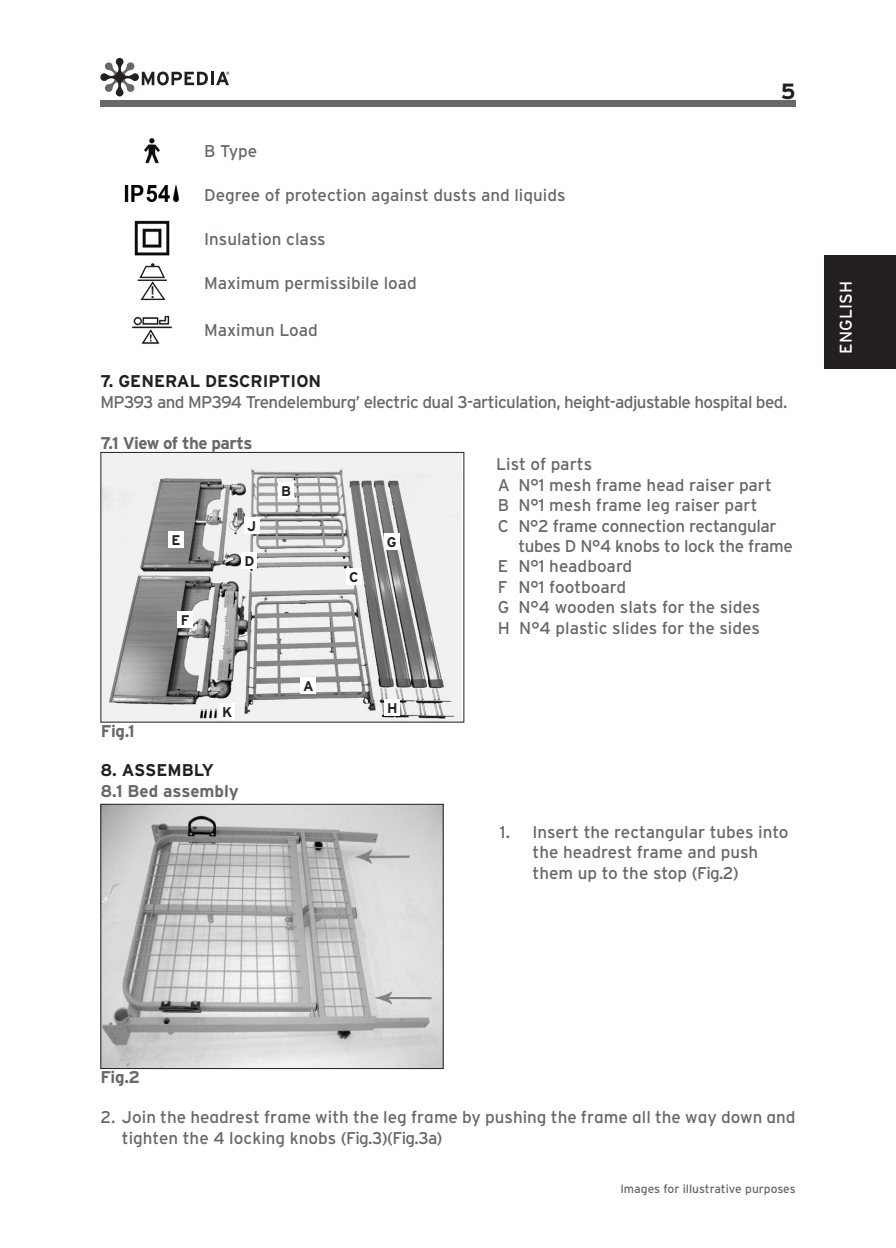
<style>
.page{position:relative;width:896px;height:1248px;background:#fff}
.page>*{position:absolute;margin:0;border:0;box-sizing:border-box;transform-origin:0 0}
.t1{font:700 22px "Interstate";color:#231f20}
.t2{font:17.4px "Myriad Pro";color:#231f20;scale:1.1 1}
.testo{font:17px/20.4px "Interstate";color:#65696a}
.testo-2{font:17px "Interstate";letter-spacing:-.035em;color:#65696a}
.testo-3{font:17px "Interstate";letter-spacing:-.02em;color:#65696a}
.PARAGRAFI{font:700 17px "Interstate";color:#231f20}
.Sottoparagrafi{font:700 17px "Interstate";letter-spacing:-.02em;color:#65696a}
.Sottoparagrafi-2{font:700 17px "Interstate";color:#65696a}
.t3{font:17px "Interstate";letter-spacing:.005em;color:#fff}
.t4{font:700 14px "Interstate";color:#231f20}
.t5{font:12px "Interstate";color:#65696a}
</style>
<div class="page">
<div style="left:100px;top:100px;width:695px;height:7px;background:#65696a"></div>
<svg style="left:100px;top:58px;width:129px;height:38px"></svg>
<div style="left:824px;top:255px;width:72px;height:114px;background:#231f20"></div>
<img style="left:144px;top:138px;width:16px;height:26px">
<img style="left:124px;top:186px;width:56px;height:16px">
<img style="left:134px;top:220px;width:36px;height:36px">
<svg style="left:137px;top:263px;width:30px;height:38px"></svg>
<img style="left:131px;top:315px;width:42px;height:29px">
<img style="left:102px;top:454px;width:360px;height:266px">
<div style="left:300px;top:677px;width:16px;height:16px;background:#fff"></div>
<div style="left:278px;top:482px;width:16px;height:16px;background:#fff"></div>
<div style="left:346px;top:567px;width:16px;height:17px;background:#fff"></div>
<div style="left:241px;top:552px;width:16px;height:16px;background:#fff"></div>
<div style="left:244px;top:517px;width:16px;height:17px;background:#fff"></div>
<div style="left:177px;top:611px;width:16px;height:16px;background:#fff"></div>
<div style="left:384px;top:533px;width:16px;height:17px;background:#fff"></div>
<div style="left:384px;top:698px;width:16px;height:17px;background:#fff"></div>
<div style="left:168px;top:531px;width:16px;height:17px;background:#fff"></div>
<div style="left:219px;top:703px;width:16px;height:16px;background:#fff"></div>
<img style="left:102px;top:805px;width:340px;height:261px">
<div style="left:100px;top:803px;width:344px;height:265px;border:1px solid #231f20"></div>
<p class="testo" style="left:204px;top:141px;width:55px">B Type</p>
<p class="testo" style="left:204px;top:185px;width:363px">Degree of protection against dusts and liquids</p>
<p class="testo" style="left:204px;top:228px;width:123px">Insulation class</p>
<p class="t1" style="left:781px;top:79px;width:16px">5</p>
<p class="testo" style="left:204px;top:272px;width:214px">Maximum permissibile load</p>
<p class="testo" style="left:204px;top:319px;width:115px">Maximun Load</p>
<p class="PARAGRAFI" style="left:100px;top:372px;width:222px">7. GENERAL DESCRIPTION</p>
<p class="testo-2" style="left:100px;top:392px;width:688px">MP393 and MP394 Trendelemburg’ electric dual 3-articulation, height-adjustable hospital bed.</p>
<p class="Sottoparagrafi" style="left:100px;top:433px;width:154px">7.1 View of the parts</p>
<p class="t2" style="left:151px;top:281px;width:6px">!</p>
<p class="Sottoparagrafi" style="left:101px;top:721px;width:35px">Fig.1</p>
<p class="t4" style="left:171px;top:532px;width:11px">E</p>
<p class="t4" style="left:181px;top:612px;width:10px">F</p>
<p class="t4" style="left:247px;top:518px;width:11px">J</p>
<p class="t4" style="left:244px;top:553px;width:11px">D</p>
<p class="t4" style="left:222px;top:704px;width:12px">K</p>
<p class="PARAGRAFI" style="left:100px;top:761px;width:115px">8. ASSEMBLY</p>
<p class="Sottoparagrafi-2" style="left:100px;top:781px;width:140px">8.1 Bed assembly</p>
<p class="t4" style="left:281px;top:483px;width:11px">B</p>
<p class="t4" style="left:303px;top:678px;width:12px">A</p>
<p class="t4" style="left:349px;top:569px;width:11px">C</p>
<p class="t4" style="left:387px;top:534px;width:11px">G</p>
<p class="t4" style="left:387px;top:700px;width:12px">H</p>
<p class="testo" style="left:496px;top:454px;width:97px">List of parts</p>
<p class="testo" style="left:498px;top:474px;width:276px">A N°1 mesh frame head raiser part</p>
<p class="testo" style="left:498px;top:494px;width:261px">B N°1 mesh frame leg raiser part</p>
<p class="testo-3" style="left:498px;top:516px;width:280px">C N°2 frame connection rectangular</p>
<p class="testo-3" style="left:518px;top:536px;width:276px">tubes D N°4 knobs to lock the frame</p>
<p class="testo" style="left:498px;top:556px;width:136px">E N°1 headboard</p>
<p class="testo" style="left:498px;top:576px;width:130px">F N°1 footboard</p>
<p class="testo" style="left:498px;top:596px;width:264px">G N°4 wooden slats for the sides</p>
<p class="testo" style="left:498px;top:617px;width:263px">H N°4 plastic slides for the sides</p>
<p class="testo" style="left:532px;top:821px;width:258px;text-indent:-33px">1. Insert the rectangular tubes into the headrest frame and push them up to the stop (Fig.2)</p>
<p class="t3" style="left:836px;top:353px;width:74px;rotate:-90deg">ENGLISH</p>
<p class="Sottoparagrafi" style="left:100px;top:1067px;width:41px">Fig.2</p>
<p class="testo" style="left:100px;top:1106px;width:697px">2. Join the headrest frame with the leg frame by pushing the frame all the way down and</p>
<p class="testo" style="left:122px;top:1127px;width:322px">tighten the 4 locking knobs (Fig.3)(Fig.3a)</p>
<p class="t5" style="left:620px;top:1182px;width:177px">Images for illustrative purposes</p>
</div>
